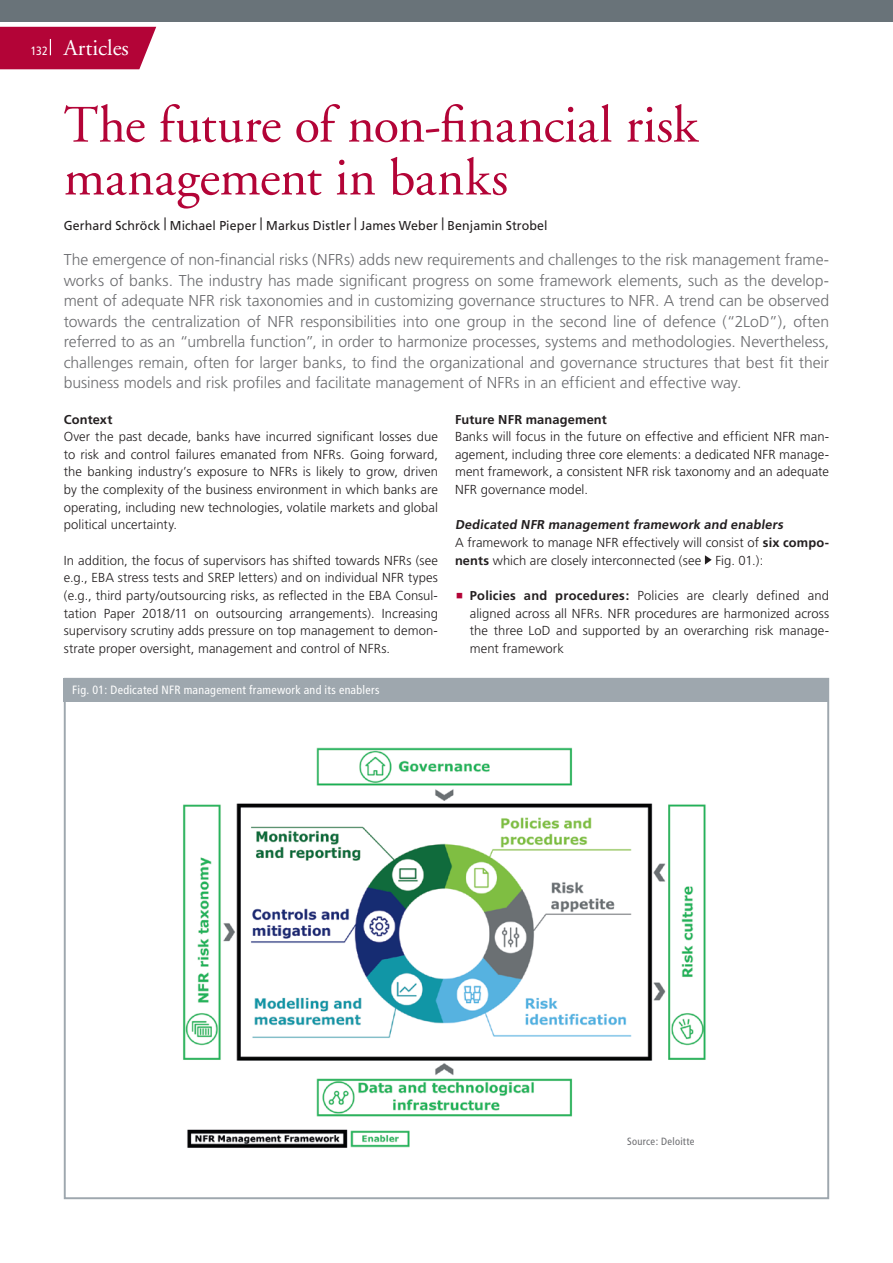
<style>
.page{position:relative;width:893px;height:1263px;background:#fff}
.page>*{position:absolute;margin:0;border:0;box-sizing:border-box;transform-origin:0 0}
.t1{font:52.5px/52.8px "Adobe Garamond";letter-spacing:-.005em;color:#b30437}
.t2{font:22.5px "Adobe Garamond";color:#fff}
.t3{font:300 15.75px/20.5px "Frutiger";letter-spacing:-.005em;color:#6c6d70;text-align:justify}
.t4{font:300 13.05px/17.7px "Frutiger";letter-spacing:.005em;color:#231f20;text-align:justify}
.t5{font:12.9px "Frutiger";letter-spacing:.01em;color:#231f20;scale:.96 1}
.t6{font:700 12.9px "Frutiger";letter-spacing:.01em;color:#231f20}
.t7{font:condensed 12px "Frutiger";letter-spacing:.02em;color:#fff}
.t8{font:condensed 10.5px "Frutiger";letter-spacing:.025em;color:#6c6d70}
.s1{font-family:"Frutiger";font-stretch:condensed;font-size:12px}
.s2{font-size:16.8px}
.s3{font-weight:700;font-size:12.9px}
</style>
<div class="page">
<div style="left:0;top:0;width:893px;height:21px;background:#697379"></div>
<img style="left:183px;top:747px;width:523px;height:401px">
<div style="left:64px;top:678px;width:765px;height:23px;background:#9ea7ae"></div>
<svg style="left:705px;top:555px;width:7px;height:10px"></svg>
<div style="left:0;top:27px;width:156px;height:42px;background:#b30437"></div>
<h2 class="t2" style="left:31px;top:36px;width:100px"><span class="s1">132</span> Articles</h2>
<h1 class="t1" style="left:64px;top:100px;width:636px">The future of non-financial risk management in banks</h1>
<p class="t5" style="left:64px;top:218px;width:506px">Gerhard Schröck <span class="s2">|</span> Michael Pieper <span class="s2">|</span> Markus Distler <span class="s2">|</span> James Weber <span class="s2">|</span> Benjamin Strobel</p>
<p class="t3" style="left:64px;top:249px;width:767px">The emergence of non-financial risks (NFRs) adds new requirements and challenges to the risk management frame&shy;works of banks. The industry has made significant progress on some framework elements, such as the develop&shy;ment of adequate NFR risk taxonomies and in customizing governance structures to NFR. A trend can be observed towards the centralization of NFR responsibilities into one group in the second line of defence (“2LoD”), often referred to as an “umbrella function”, in order to harmonize processes, systems and methodologies. Nevertheless, challenges remain, often for larger banks, to find the organizational and governance structures that best fit their business models and risk profiles and facilitate management of NFRs in an efficient and effective way.</p>
<p class="t6" style="left:64px;top:411px;width:50px">Context</p>
<p class="t4" style="left:64px;top:428px;width:376px">Over the past decade, banks have incurred significant losses due to risk and control failures emanated from NFRs. Going forward, the banking industry’s exposure to NFRs is likely to grow, driven by the complexity of the business environment in which banks are operating, including new technologies, volatile markets and global political uncertainty.</p>
<p class="t4" style="left:64px;top:551px;width:376px">In addition, the focus of supervisors has shifted towards NFRs (see e.g., EBA stress tests and SREP letters) and on individual NFR types (e.g., third party/outsourcing risks, as reflected in the EBA Consul&shy;tation Paper 2018/11 on outsourcing arrangements). Increasing supervisory scrutiny adds pressure on top management to demon&shy;strate proper oversight, management and control of NFRs.</p>
<p class="t7" style="left:72px;top:683px;width:309px">Fig. 01: Dedicated NFR management framework and its enablers</p>
<p class="t6" style="left:455px;top:411px;width:153px">Future NFR management</p>
<p class="t4" style="left:455px;top:428px;width:376px">Banks will focus in the future on effective and efficient NFR man&shy;agement, including three core elements: a dedicated NFR manage&shy;ment framework, a consistent NFR risk taxonomy and an adequate NFR governance model.</p>
<p class="t6" style="left:455px;top:517px;width:332px">Dedicated NFR management framework and enablers</p>
<p class="t4" style="left:455px;top:534px;width:376px">A framework to manage NFR effectively will consist of <span class="s3">six compo&shy;nents</span> which are closely interconnected (see Fig. 01.):</p>
<p class="t4" style="left:470px;top:586px;width:361px"><span class="s3">Policies and procedures:</span> Policies are clearly defined and aligned across all NFRs. NFR procedures are harmonized across the three LoD and supported by an overarching risk manage&shy;ment framework</p>
<p class="t8" style="left:627px;top:1135px;width:69px">Source: Deloitte</p>
</div>
